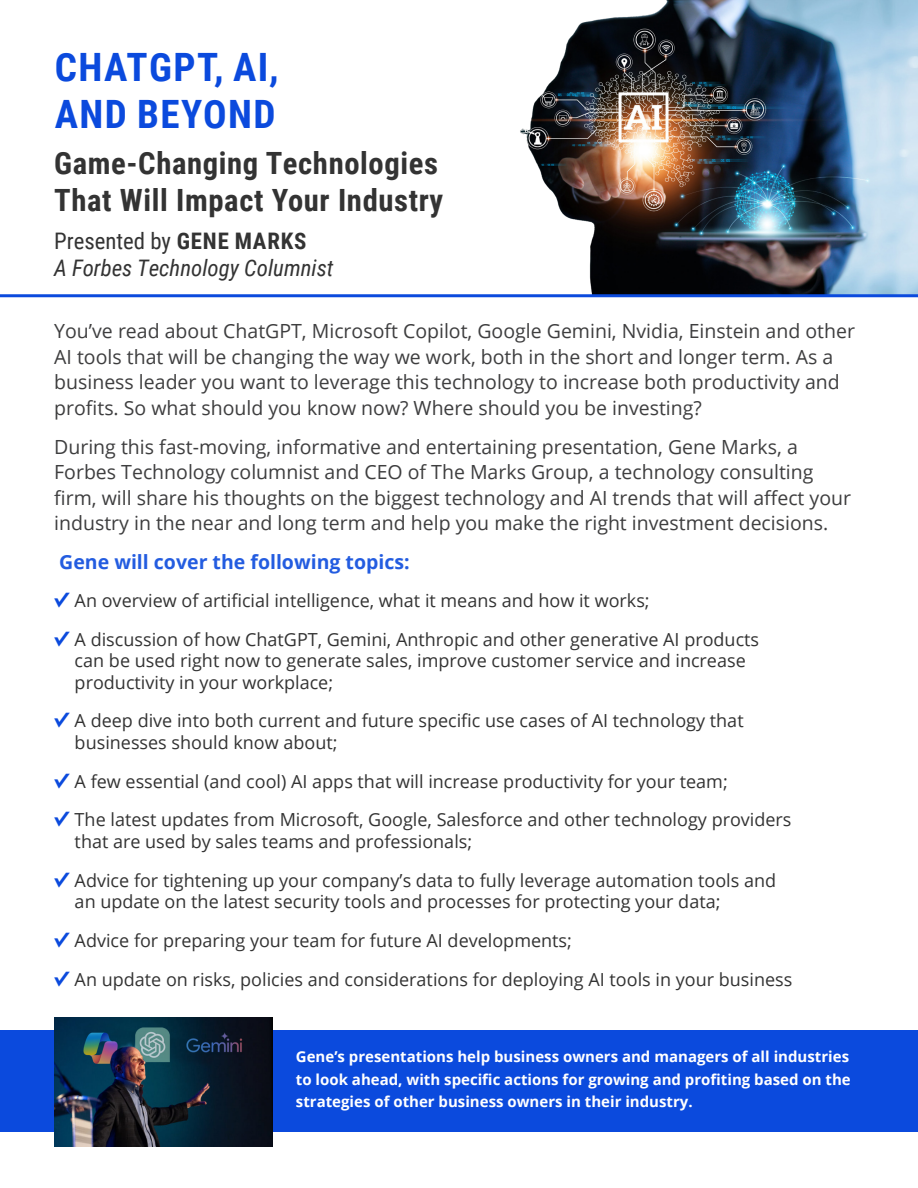
<style>
.page{position:relative;width:918px;height:1188px;background:#fff}
.page>*{position:absolute;margin:0;border:0;box-sizing:border-box;transform-origin:0 0}
.t1{font:700 39px/46.8px "Roboto Condensed";letter-spacing:.035em;color:#0b4add}
.Sub_title{font:700 30.6px/36.8px "Roboto Condensed";letter-spacing:.02em;color:#333}
.t2{font:italic 22.8px/27.3px "Roboto Condensed";color:#333}
.top_paragrah{font:19.5px/25.5px "Open Sans";color:#3e3e3f}
.top_paragrah-2{font:700 19.5px "Open Sans";color:#235ce0}
.regular_11_pt{font:18px/21.6px "Open Sans";color:#333}
.t3{font:700 15px/22.5px "Open Sans";color:#fff;text-align:justify}
.s1{font-style:normal}
.s2{font-weight:700;font-style:normal}
.s3{font-family:"Hypatia Sans Pro";font-weight:700;font-size:21px;color:#0b4add}
</style>
<div class="page">
<img style="left:520px;top:0;width:398px;height:294px">
<div style="left:0;top:1030px;width:918px;height:101px;background:#0b4add"></div>
<hr style="left:0;top:294px;width:918px;height:3px;background:#0b4add">
<img style="left:54px;top:1017px;width:218px;height:129px">
<p class="t1" style="left:55px;top:43px;width:225px">CHATGPT, AI,<br>AND BEYOND</p>
<p class="Sub_title" style="left:54px;top:144px;width:390px">Game-Changing Technologies<br>That Will Impact Your Industry</p>
<p class="t2" style="left:54px;top:226px;width:281px"><span class="s1">Presented by</span> <span class="s2">GENE MARKS<br></span>A Forbes Technology Columnist</p>
<p class="top_paragrah" style="left:54px;top:318px;width:802px">You’ve read about ChatGPT, Microsoft Copilot, Google Gemini, Nvidia, Einstein and other AI tools that will be changing the way we work, both in the short and longer term. As a business leader you want to leverage this technology to increase both productivity and profits. So what should you know now? Where should you be investing?</p>
<p class="top_paragrah" style="left:54px;top:433px;width:798px">During this fast-moving, informative and entertaining presentation, Gene Marks, a Forbes Technology columnist and CEO of The Marks Group, a technology consulting firm, will share his thoughts on the biggest technology and AI trends that will affect your industry in the near and long term and help you make the right investment decisions.</p>
<p class="top_paragrah-2" style="left:59px;top:548px;width:352px">Gene will cover the following topics:</p>
<p class="regular_11_pt" style="left:54px;top:589px;width:597px"><span class="s3">✓</span> An overview of artificial intelligence, what it means and how it works;</p>
<p class="regular_11_pt" style="left:75px;top:628px;width:686px;text-indent:-20px"><span class="s3">✓</span> A discussion of how ChatGPT, Gemini, Anthropic and other generative AI products can be used right now to generate sales, improve customer service and increase productivity in your workplace;</p>
<p class="regular_11_pt" style="left:75px;top:710px;width:671px;text-indent:-20px"><span class="s3">✓</span> A deep dive into both current and future specific use cases of AI technology that businesses should know about;</p>
<p class="regular_11_pt" style="left:54px;top:770px;width:675px"><span class="s3">✓</span> A few essential (and cool) AI apps that will increase productivity for your team;</p>
<p class="regular_11_pt" style="left:75px;top:809px;width:718px;text-indent:-20px"><span class="s3">✓</span> The latest updates from Microsoft, Google, Salesforce and other technology providers that are used by sales teams and professionals;</p>
<p class="regular_11_pt" style="left:75px;top:869px;width:703px;text-indent:-20px"><span class="s3">✓</span> Advice for tightening up your company’s data to fully leverage automation tools and an update on the latest security tools and processes for protecting your data;</p>
<p class="regular_11_pt" style="left:54px;top:929px;width:519px"><span class="s3">✓</span> Advice for preparing your team for future AI developments;</p>
<p class="regular_11_pt" style="left:54px;top:968px;width:740px"><span class="s3">✓</span> An update on risks, policies and considerations for deploying AI tools in your business</p>
<p class="t3" style="left:296px;top:1045px;width:556px">Gene’s presentations help business owners and managers of all industries to look ahead, with specific actions for growing and profiting based on the strategies of other business owners in their industry.</p>
</div>
